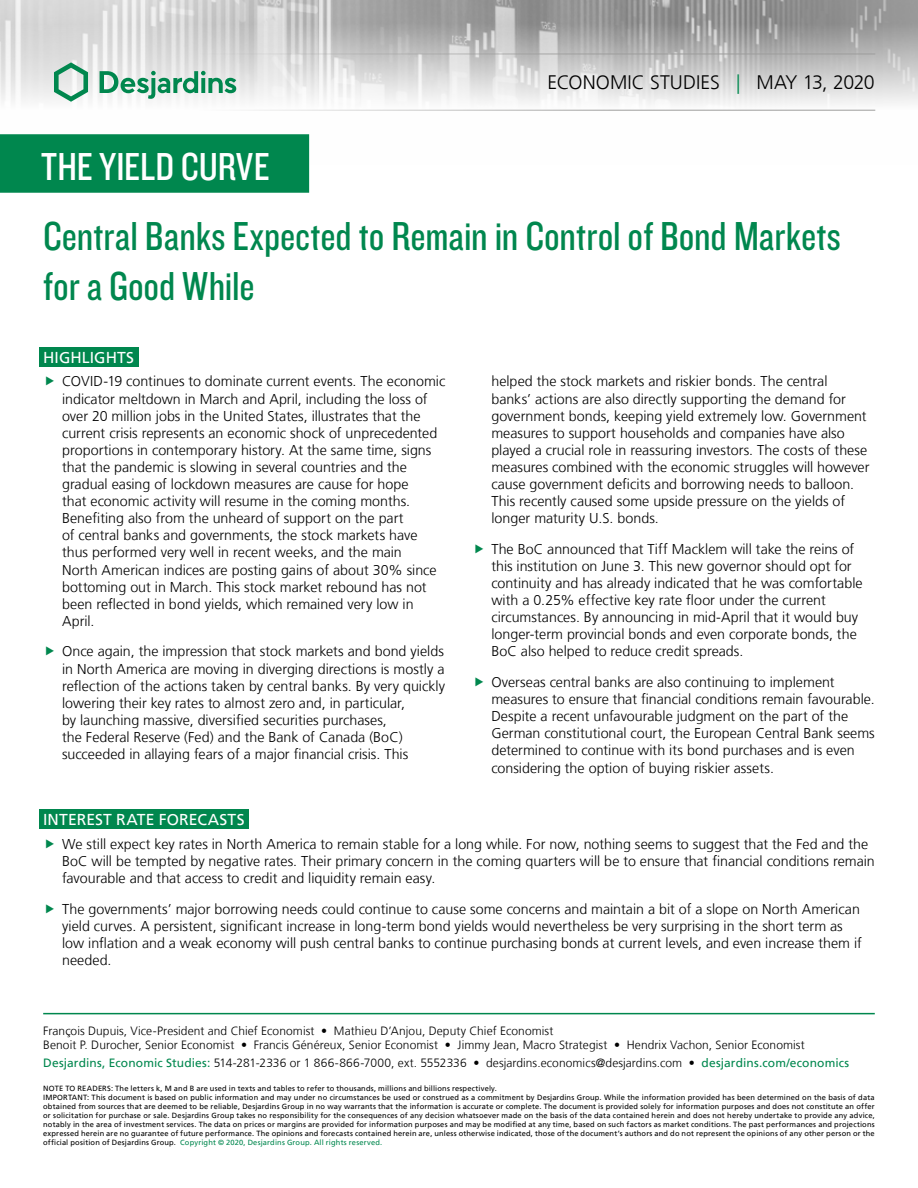
<style>
.page{position:relative;width:918px;height:1188px;background:#fff}
.page>*{position:absolute;margin:0;border:0;box-sizing:border-box;transform-origin:0 0}
.t1{font:42px/50.4px "Knockout 29 Junior Ltweight";color:#00874e}
.t2{font:40.5px "Knockout 29 Junior Ltweight";color:#fff}
.t3{font:300 19.5px "Frutiger LT";color:#000}
.t4{font:15.75px "Frutiger LT";letter-spacing:.005em;color:#fff}
.t5{font:300 14.25px/17.1px "Frutiger LT";color:#000}
.t6{font:300 12px/14.4px "Frutiger LT";letter-spacing:.005em;color:#000}
.t7{font:7.5px/9px "Frutiger LT";letter-spacing:.02em;color:#000}
.s1{color:#00874e}
.s2{font-weight:400;color:#00874e}
</style>
<div class="page">
<img style="left:0;top:0;width:918px;height:164px">
<hr style="left:43px;top:54px;width:832px;height:1px;background:#9d9d9c">
<hr style="left:43px;top:110px;width:832px;height:1px;background:#9d9d9c">
<svg style="left:54px;top:62px;width:34px;height:40px"></svg>
<svg style="left:100px;top:71px;width:136px;height:28px"></svg>
<div style="left:0;top:135px;width:308px;height:57px;background:#00874e"></div>
<div style="left:0;top:134px;width:309px;height:59px;border:2px solid #00874e"></div>
<hr style="left:43px;top:1013px;width:832px;height:1px;background:#00874e">
<div style="left:39px;top:347px;width:99px;height:20px;background:#00874e"></div>
<div style="left:39px;top:809px;width:210px;height:20px;background:#00874e"></div>
<h2 class="t2" style="left:41px;top:140px;width:230px">THE YIELD CURVE</h2>
<h3 class="t3" style="left:548px;top:72px;width:329px">ECONOMIC STUDIES <span class="s1">|</span> MAY 13, 2020</h3>
<h1 class="t1" style="left:43px;top:209px;width:799px">Central Banks Expected to Remain in Control of Bond Markets for a Good While</h1>
<p class="t4" style="left:43px;top:348px;width:92px">HIGHLIGHTS</p>
<p class="t5" style="left:62px;top:373px;width:385px">COVID‑19 continues to dominate current events. The economic indicator meltdown in March and April, including the loss of over 20 million jobs in the United States, illustrates that the current crisis represents an economic shock of unprecedented proportions in contemporary history. At the same time, signs that the pandemic is slowing in several countries and the gradual easing of lockdown measures are cause for hope<br>that economic activity will resume in the coming months.<br>Benefiting also from the unheard of support on the part<br>of central banks and governments, the stock markets have thus performed very well in recent weeks, and the main<br>North American indices are posting gains of about 30% since bottoming out in March. This stock market rebound has not been reflected in bond yields, which remained very low in April.</p>
<p class="t5" style="left:62px;top:643px;width:385px">Once again, the impression that stock markets and bond yields in North America are moving in diverging directions is mostly a reflection of the actions taken by central banks. By very quickly lowering their key rates to almost zero and, in particular,<br>by launching massive, diversified securities purchases,<br>the Federal Reserve (Fed) and the Bank of Canada (BoC) succeeded in allaying fears of a major financial crisis. This</p>
<p class="t5" style="left:491px;top:373px;width:380px">helped the stock markets and riskier bonds. The central banks’ actions are also directly supporting the demand for government bonds, keeping yield extremely low. Government measures to support households and companies have also played a crucial role in reassuring investors. The costs of these measures combined with the economic struggles will however cause government deficits and borrowing needs to balloon.<br>This recently caused some upside pressure on the yields of longer maturity U.S. bonds.</p>
<p class="t5" style="left:491px;top:541px;width:373px">The BoC announced that Tiff Macklem will take the reins of this institution on June 3. This new governor should opt for continuity and has already indicated that he was comfortable with a 0.25% effective key rate floor under the current circumstances. By announcing in mid-April that it would buy longer-term provincial bonds and even corporate bonds, the BoC also helped to reduce credit spreads.</p>
<p class="t5" style="left:491px;top:674px;width:385px">Overseas central banks are also continuing to implement measures to ensure that financial conditions remain favourable.<br>Despite a recent unfavourable judgment on the part of the German constitutional court, the European Central Bank seems determined to continue with its bond purchases and is even considering the option of buying riskier assets.</p>
<p class="t4" style="left:43px;top:811px;width:203px">INTEREST RATE FORECASTS</p>
<p class="t5" style="left:62px;top:836px;width:814px">We still expect key rates in North America to remain stable for a long while. For now, nothing seems to suggest that the Fed and the<br>BoC will be tempted by negative rates. Their primary concern in the coming quarters will be to ensure that financial conditions remain favourable and that access to credit and liquidity remain easy.</p>
<p class="t5" style="left:62px;top:901px;width:801px">The governments’ major borrowing needs could continue to cause some concerns and maintain a bit of a slope on North American yield curves. A persistent, significant increase in long-term bond yields would nevertheless be very surprising in the short term as low inflation and a weak economy will push central banks to continue purchasing bonds at current levels, and even increase them if needed.</p>
<p class="t6" style="left:43px;top:1023px;width:763px">François Dupuis, Vice-President and Chief Economist • Mathieu D’Anjou, Deputy Chief Economist<br>Benoit P. Durocher, Senior Economist • Francis Généreux, Senior Economist • Jimmy Jean, Macro Strategist • Hendrix Vachon, Senior Economist</p>
<p class="t6" style="left:43px;top:1056px;width:808px"><span class="s2">Desjardins, Economic Studies:</span> 514‑281‑2336 or 1 866‑866‑7000, ext. 5552336 • desjardins.economics@desjardins.com • <span class="s2">desjardins.com/economics</span></p>
<p class="t7" style="left:43px;top:1084px;width:833px">NOTE TO READERS: The letters k, M and B are used in texts and tables to refer to thousands, millions and billions respectively.<br>IMPORTANT: This document is based on public information and may under no circumstances be used or construed as a commitment by Desjardins Group. While the information provided has been determined on the basis of data obtained from sources that are deemed to be reliable, Desjardins Group in no way warrants that the information is accurate or complete. The document is provided solely for information purposes and does not constitute an offer or solicitation for purchase or sale. Desjardins Group takes no responsibility for the consequences of any decision whatsoever made on the basis of the data contained herein and does not hereby undertake to provide any advice, notably in the area of investment services. The data on prices or margins are provided for information purposes and may be modified at any time, based on such factors as market conditions. The past performances and projections expressed herein are no guarantee of future performance. The opinions and forecasts contained herein are, unless otherwise indicated, those of the document’s authors and do not represent the opinions of any other person or the official position of Desjardins Group. <span class="s1">Copyright © 2020, Desjardins Group. All rights reserved.</span></p>
</div>
